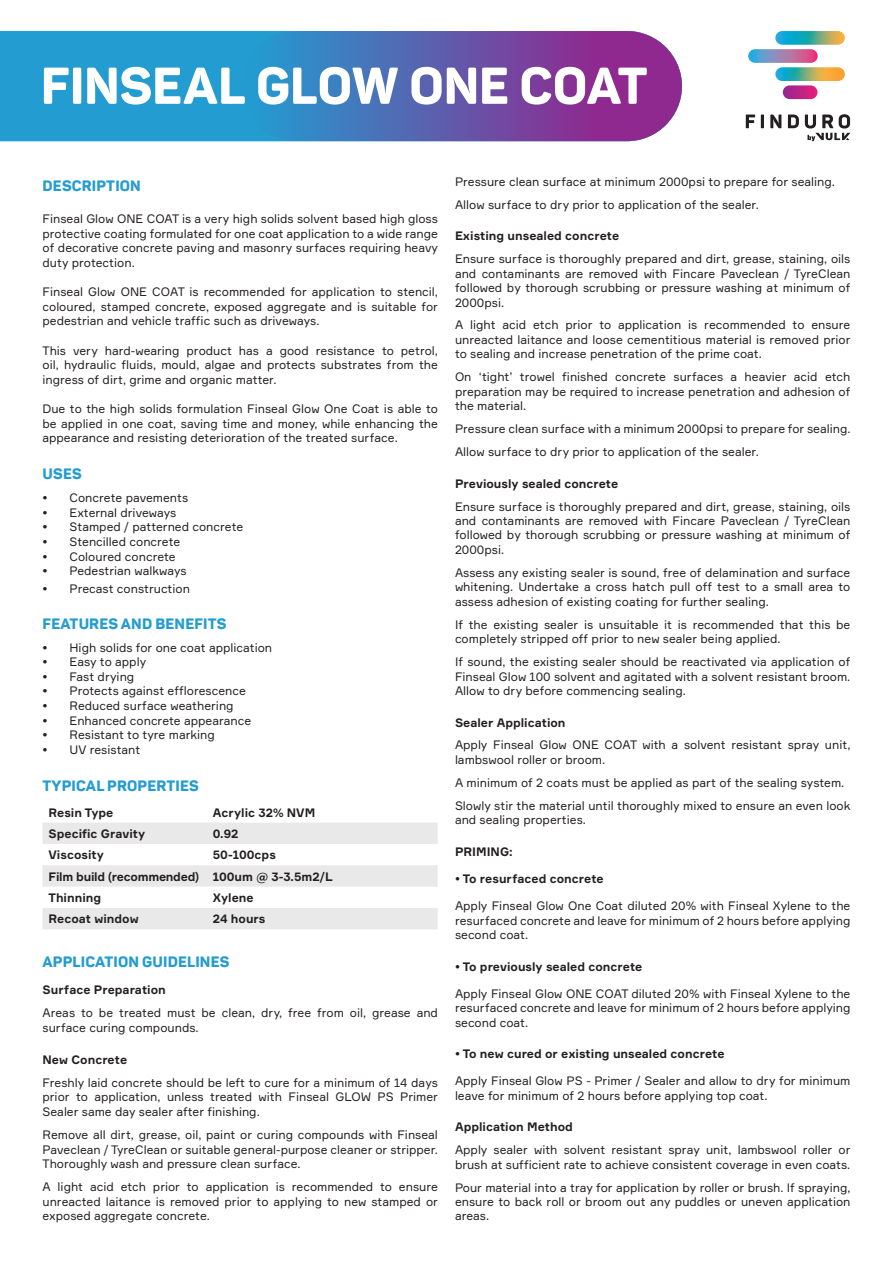
<style>
.page{position:relative;width:893px;height:1263px;background:#fff}
.page>*{position:absolute;margin:0;border:0;box-sizing:border-box;transform-origin:0 0}
.t1{font:700 51px "Panton Trial Extra";letter-spacing:-.01em;color:#fff}
.t2{font:700 15px "Panton Trial Extra";letter-spacing:.01em;color:#239cd1}
.t3{font:12px/14.4px "Formular";color:#231f20;text-align:justify}
.t4{font:700 12px "Formular";color:#231f20}
.t5{font:700 12px "Formular";letter-spacing:-.02em;color:#231f20}
</style>
<div class="page">
<div style="left:0;top:31px;width:682px;height:110px;background:#239cd1"></div>
<div style="left:240px;top:31px;width:442px;height:110px;background:linear-gradient(to right,#239bd0,#a11785);border-radius:55px"></div>
<div style="left:43px;top:823px;width:395px;height:21px;background:#e9e9e9"></div>
<svg style="left:43px;top:865px;width:395px;height:64px"></svg>
<svg style="left:775px;top:31px;width:70px;height:14px"></svg>
<svg style="left:775px;top:67px;width:70px;height:14px"></svg>
<svg style="left:748px;top:49px;width:70px;height:14px"></svg>
<svg style="left:783px;top:85px;width:34px;height:14px"></svg>
<svg style="left:746px;top:115px;width:9px;height:13px"></svg>
<svg style="left:761px;top:115px;width:3px;height:13px"></svg>
<svg style="left:770px;top:115px;width:11px;height:13px"></svg>
<svg style="left:788px;top:115px;width:11px;height:13px"></svg>
<svg style="left:805px;top:114px;width:45px;height:27px"></svg>
<p class="t1" style="left:41px;top:57px;width:609px">FINSEAL GLOW ONE COAT</p>
<p class="t2" style="left:43px;top:177px;width:100px">DESCRIPTION</p>
<p class="t3" style="left:43px;top:212px;width:397px">Finseal Glow ONE COAT is a very high solids solvent based high gloss</p>
<p class="t3" style="left:43px;top:226px;width:397px">protective coating formulated for one coat application to a wide range of decorative concrete paving and masonry surfaces requiring heavy duty protection.</p>
<p class="t3" style="left:43px;top:284px;width:397px">Finseal Glow ONE COAT is recommended for application to stencil, coloured, stamped concrete, exposed aggregate and is suitable for pedestrian and vehicle traffic such as driveways.</p>
<p class="t3" style="left:43px;top:343px;width:397px">This very hard-wearing product has a good resistance to petrol, oil, hydraulic fluids, mould, algae and protects substrates from the ingress of dirt, grime and organic matter.</p>
<p class="t3" style="left:43px;top:401px;width:397px">Due to the high solids formulation Finseal Glow One Coat is able to be applied in one coat, saving time and money, while enhancing the appearance and resisting deterioration of the treated surface.</p>
<p class="t2" style="left:43px;top:465px;width:41px">USES</p>
<p class="t3" style="left:43px;top:491px;width:147px">• Concrete pavements</p>
<p class="t3" style="left:43px;top:505px;width:135px">• External driveways</p>
<p class="t3" style="left:43px;top:520px;width:202px">• Stamped / patterned concrete</p>
<p class="t3" style="left:43px;top:534px;width:139px">• Stencilled concrete</p>
<p class="t3" style="left:43px;top:549px;width:135px">• Coloured concrete</p>
<p class="t3" style="left:43px;top:563px;width:146px">• Pedestrian walkways</p>
<p class="t3" style="left:43px;top:582px;width:149px">• Precast construction</p>
<p class="t2" style="left:43px;top:615px;width:185px">FEATURES AND BENEFITS</p>
<p class="t3" style="left:43px;top:640px;width:231px">• High solids for one coat application</p>
<p class="t3" style="left:43px;top:655px;width:105px">• Easy to apply</p>
<p class="t3" style="left:43px;top:669px;width:93px">• Fast drying</p>
<p class="t3" style="left:43px;top:684px;width:205px">• Protects against efflorescence</p>
<p class="t3" style="left:43px;top:698px;width:193px">• Reduced surface weathering</p>
<p class="t3" style="left:43px;top:713px;width:210px">• Enhanced concrete appearance</p>
<p class="t3" style="left:43px;top:727px;width:174px">• Resistant to tyre marking</p>
<p class="t3" style="left:43px;top:742px;width:99px">• UV resistant</p>
<p class="t2" style="left:43px;top:777px;width:158px">TYPICAL PROPERTIES</p>
<p class="t4" style="left:49px;top:805px;width:66px">Resin Type</p>
<p class="t4" style="left:213px;top:805px;width:104px">Acrylic 32% NVM</p>
<p class="t4" style="left:49px;top:826px;width:98px">Specific Gravity</p>
<p class="t4" style="left:213px;top:826px;width:27px">0.92</p>
<p class="t4" style="left:49px;top:847px;width:57px">Viscosity</p>
<p class="t4" style="left:213px;top:847px;width:65px">50-100cps</p>
<p class="t5" style="left:49px;top:869px;width:152px">Film build (recommended)</p>
<p class="t4" style="left:213px;top:869px;width:122px">100um @ 3-3.5m2/L</p>
<p class="t4" style="left:49px;top:890px;width:54px">Thinning</p>
<p class="t4" style="left:213px;top:890px;width:42px">Xylene</p>
<p class="t4" style="left:49px;top:911px;width:92px">Recoat window</p>
<p class="t4" style="left:213px;top:911px;width:54px">24 hours</p>
<p class="t2" style="left:43px;top:953px;width:188px">APPLICATION GUIDELINES</p>
<p class="t4" style="left:43px;top:983px;width:125px">Surface Preparation</p>
<p class="t3" style="left:43px;top:1006px;width:397px">Areas to be treated must be clean, dry, free from oil, grease and surface curing compounds.</p>
<p class="t4" style="left:43px;top:1052px;width:86px">New Concrete</p>
<p class="t3" style="left:43px;top:1075px;width:397px">Freshly laid concrete should be left to cure for a minimum of 14 days prior to application, unless treated with Finseal GLOW PS Primer Sealer same day sealer after finishing.</p>
<p class="t3" style="left:43px;top:1127px;width:397px">Remove all dirt, grease, oil, paint or curing compounds with Finseal Paveclean / TyreClean or suitable general-purpose cleaner or stripper.<br>Thoroughly wash and pressure clean surface.</p>
<p class="t3" style="left:43px;top:1179px;width:397px">A light acid etch prior to application is recommended to ensure unreacted laitance is removed prior to applying to new stamped or exposed aggregate concrete.</p>
<p class="t3" style="left:455px;top:174px;width:381px">Pressure clean surface at minimum 2000psi to prepare for sealing.</p>
<p class="t3" style="left:455px;top:197px;width:305px">Allow surface to dry prior to application of the sealer.</p>
<p class="t4" style="left:455px;top:228px;width:166px">Existing unsealed concrete</p>
<p class="t3" style="left:455px;top:251px;width:397px">Ensure surface is thoroughly prepared and dirt, grease, staining, oils and contaminants are removed with Fincare Paveclean / TyreClean followed by thorough scrubbing or pressure washing at minimum of 2000psi.</p>
<p class="t3" style="left:455px;top:318px;width:397px">A light acid etch prior to application is recommended to ensure unreacted laitance and loose cementitious material is removed prior to sealing and increase penetration of the prime coat.</p>
<p class="t3" style="left:455px;top:370px;width:397px">On ‘tight’ trowel finished concrete surfaces a heavier acid etch preparation may be required to increase penetration and adhesion of the material.</p>
<p class="t3" style="left:455px;top:421px;width:397px">Pressure clean surface with a minimum 2000psi to prepare for sealing.</p>
<p class="t3" style="left:455px;top:444px;width:305px">Allow surface to dry prior to application of the sealer.</p>
<p class="t4" style="left:455px;top:476px;width:165px">Previously sealed concrete</p>
<p class="t3" style="left:455px;top:499px;width:397px">Ensure surface is thoroughly prepared and dirt, grease, staining, oils and contaminants are removed with Fincare Paveclean / TyreClean followed by thorough scrubbing or pressure washing at minimum of 2000psi.</p>
<p class="t3" style="left:455px;top:565px;width:397px">Assess any existing sealer is sound, free of delamination and surface whitening. Undertake a cross hatch pull off test to a small area to assess adhesion of existing coating for further sealing.</p>
<p class="t3" style="left:455px;top:617px;width:397px">If the existing sealer is unsuitable it is recommended that this be completely stripped off prior to new sealer being applied.</p>
<p class="t3" style="left:455px;top:654px;width:397px">If sound, the existing sealer should be reactivated via application of Finseal Glow 100 solvent and agitated with a solvent resistant broom.<br>Allow to dry before commencing sealing.</p>
<p class="t4" style="left:455px;top:715px;width:112px">Sealer Application</p>
<p class="t3" style="left:455px;top:738px;width:397px">Apply Finseal Glow ONE COAT with a solvent resistant spray unit, lambswool roller or broom.</p>
<p class="t3" style="left:455px;top:775px;width:391px">A minimum of 2 coats must be applied as part of the sealing system.</p>
<p class="t3" style="left:455px;top:798px;width:397px">Slowly stir the material until thoroughly mixed to ensure an even look and sealing properties.</p>
<p class="t4" style="left:455px;top:844px;width:59px">PRIMING:</p>
<p class="t4" style="left:455px;top:871px;width:150px">• To resurfaced concrete</p>
<p class="t3" style="left:455px;top:898px;width:397px">Apply Finseal Glow One Coat diluted 20% with Finseal Xylene to the resurfaced concrete and leave for minimum of 2 hours before applying second coat.</p>
<p class="t4" style="left:455px;top:959px;width:189px">• To previously sealed concrete</p>
<p class="t3" style="left:455px;top:986px;width:397px">Apply Finseal Glow ONE COAT diluted 20% with Finseal Xylene to the resurfaced concrete and leave for minimum of 2 hours before applying second coat.</p>
<p class="t4" style="left:455px;top:1046px;width:271px">• To new cured or existing unsealed concrete</p>
<p class="t3" style="left:455px;top:1073px;width:397px">Apply Finseal Glow PS - Primer / Sealer and allow to dry for minimum leave for minimum of 2 hours before applying top coat.</p>
<p class="t4" style="left:455px;top:1119px;width:119px">Application Method</p>
<p class="t3" style="left:455px;top:1142px;width:397px">Apply sealer with solvent resistant spray unit, lambswool roller or brush at sufficient rate to achieve consistent coverage in even coats.</p>
<p class="t3" style="left:455px;top:1180px;width:397px">Pour material into a tray for application by roller or brush. If spraying, ensure to back roll or broom out any puddles or uneven application areas.</p>
</div>
